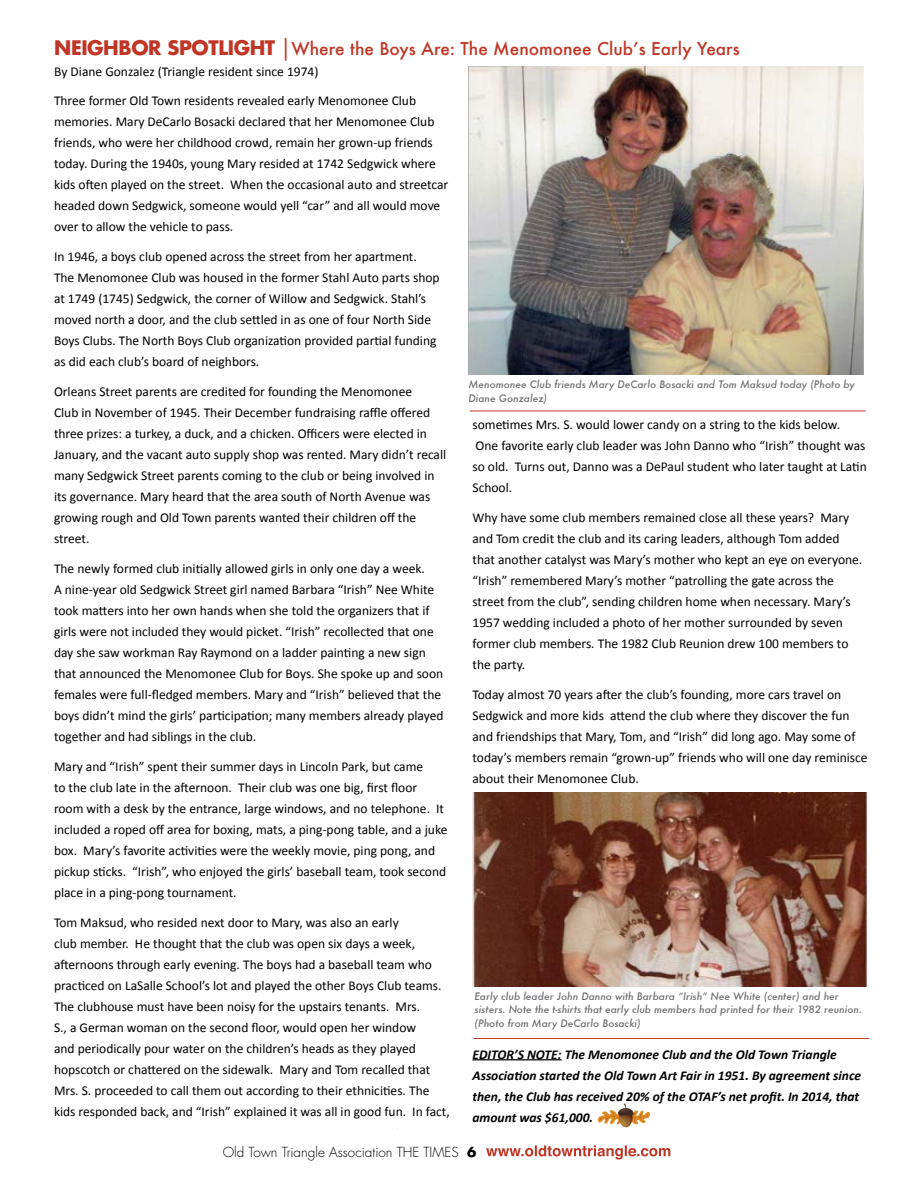
<style>
.page{position:relative;width:918px;height:1188px;background:#fff}
.page>*{position:absolute;margin:0;border:0;box-sizing:border-box;transform-origin:0 0}
.t1{font:500 17.25px "Futura";color:#c03626}
.t2{font:13.5px/21px "Calibri";color:#000}
.t3{font:italic 700 13.5px/21px "Calibri";color:#000}
.t4{font:300 13.5px "Futura";color:#000}
.t5{font:italic 500 10.2px/13.5px "Futura";color:#6d6e71}
.s1{font-family:"Futura Std";font-weight:700;font-size:19.5px}
.s2{font-family:"Futura Std";font-weight:400;font-style:italic;font-stretch:condensed;font-size:19.5px}
.s3{font-weight:700}
</style>
<div class="page">
<hr style="left:472px;top:1059px;width:90px;height:1px;background:#000">
<svg style="left:486px;top:1145px;width:184px;height:14px"></svg>
<img style="left:468px;top:66px;width:396px;height:308px">
<img style="left:472px;top:792px;width:396px;height:195px">
<hr style="left:470px;top:411px;width:396px;height:1px;background:#c03626">
<hr style="left:473px;top:1038px;width:396px;height:1px;background:#c03626">
<svg style="left:597px;top:1103px;width:53px;height:24px"></svg>
<p class="t1" style="left:54px;top:37px;width:687px"><span class="s1">NEIGHBOR SPOTLIGHT</span> <span class="s2">|</span> Where the Boys Are: The Menomonee Club’s Early Years</p>
<p class="t2" style="left:54px;top:60px;width:266px">By Diane Gonzalez (Triangle resident since 1974)</p>
<p class="t2" style="left:54px;top:89px;width:396px">Three former Old Town residents revealed early Menomonee Club memories. Mary DeCarlo Bosacki declared that her Menomonee Club friends, who were her childhood crowd, remain her grown-up friends today. During the 1940s, young Mary resided at 1742 Sedgwick where kids often played on the street. When the occasional auto and streetcar headed down Sedgwick, someone would yell “car” and all would move over to allow the vehicle to pass.</p>
<p class="t2" style="left:54px;top:245px;width:387px">In 1946, a boys club opened across the street from her apartment.<br>The Menomonee Club was housed in the former Stahl Auto parts shop at 1749 (1745) Sedgwick, the corner of Willow and Sedgwick. Stahl’s moved north a door, and the club settled in as one of four North Side Boys Clubs. The North Boys Club organization provided partial funding as did each club’s board of neighbors.</p>
<p class="t2" style="left:54px;top:380px;width:394px">Orleans Street parents are credited for founding the Menomonee<br>Club in November of 1945. Their December fundraising raffle offered three prizes: a turkey, a duck, and a chicken. Officers were elected in January, and the vacant auto supply shop was rented. Mary didn’t recall many Sedgwick Street parents coming to the club or being involved in its governance. Mary heard that the area south of North Avenue was growing rough and Old Town parents wanted their children off the street.</p>
<p class="t2" style="left:54px;top:557px;width:391px">The newly formed club initially allowed girls in only one day a week.<br>A nine-year old Sedgwick Street girl named Barbara “Irish” Nee White took matters into her own hands when she told the organizers that if girls were not included they would picket. “Irish” recollected that one day she saw workman Ray Raymond on a ladder painting a new sign that announced the Menomonee Club for Boys. She spoke up and soon females were full-fledged members. Mary and “Irish” believed that the boys didn’t mind the girls’ participation; many members already played together and had siblings in the club.</p>
<p class="t2" style="left:54px;top:755px;width:395px">Mary and “Irish” spent their summer days in Lincoln Park, but came<br>to the club late in the afternoon. Their club was one big, first floor room with a desk by the entrance, large windows, and no telephone. It included a roped off area for boxing, mats, a ping-pong table, and a juke box. Mary’s favorite activities were the weekly movie, ping pong, and pickup sticks. “Irish”, who enjoyed the girls’ baseball team, took second place in a ping-pong tournament.</p>
<p class="t2" style="left:54px;top:911px;width:397px">Tom Maksud, who resided next door to Mary, was also an early<br>club member. He thought that the club was open six days a week, afternoons through early evening. The boys had a baseball team who practiced on LaSalle School’s lot and played the other Boys Club teams.<br>The clubhouse must have been noisy for the upstairs tenants. Mrs.<br>S., a German woman on the second floor, would open her window<br>and periodically pour water on the children’s heads as they played hopscotch or chattered on the sidewalk. Mary and Tom recalled that Mrs. S. proceeded to call them out according to their ethnicities. The kids responded back, and “Irish” explained it was all in good fun. In fact,</p>
<p class="t5" style="left:469px;top:378px;width:388px">Menomonee Club friends Mary DeCarlo Bosacki and Tom Maksud today (Photo by<br>Diane Gonzalez)</p>
<p class="t2" style="left:472px;top:413px;width:396px">sometimes Mrs. S. would lower candy on a string to the kids below.<br>One favorite early club leader was John Danno who “Irish” thought was so old. Turns out, Danno was a DePaul student who later taught at Latin School.</p>
<p class="t2" style="left:472px;top:506px;width:391px">Why have some club members remained close all these years? Mary and Tom credit the club and its caring leaders, although Tom added that another catalyst was Mary’s mother who kept an eye on everyone. “Irish” remembered Mary’s mother “patrolling the gate across the street from the club”, sending children home when necessary. Mary’s 1957 wedding included a photo of her mother surrounded by seven former club members. The 1982 Club Reunion drew 100 members to the party.</p>
<p class="t2" style="left:472px;top:683px;width:397px">Today almost 70 years after the club’s founding, more cars travel on Sedgwick and more kids attend the club where they discover the fun and friendships that Mary, Tom, and “Irish” did long ago. May some of today’s members remain “grown-up” friends who will one day reminisce about their Menomonee Club.</p>
<p class="t5" style="left:475px;top:989px;width:389px">Early club leader John Danno with Barbara “Irish” Nee White (center) and her sisters. Note the t-shirts that early club members had printed for their 1982 reunion. (Photo from Mary DeCarlo Bosacki)</p>
<p class="t3" style="left:472px;top:1043px;width:390px">EDITOR’S NOTE: The Menomonee Club and the Old Town Triangle Association started the Old Town Art Fair in 1951. By agreement since then, the Club has received 20% of the OTAF’s net profit. In 2014, that amount was $61,000.</p>
<p class="t4" style="left:223px;top:1144px;width:255px">Old Town Triangle Association THE TIMES <span class="s3">6</span></p>
</div>
